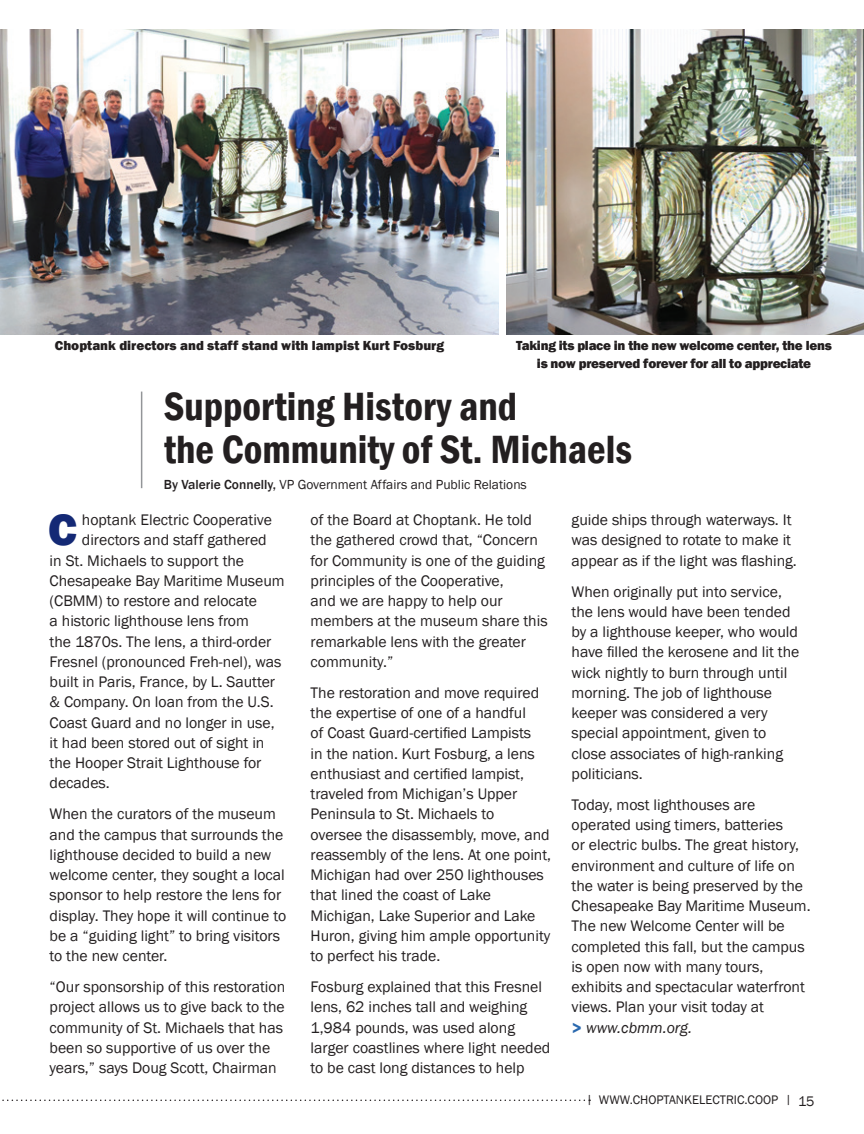
<style>
.page{position:relative;width:864px;height:1134px;background:#fff}
.page>*{position:absolute;margin:0;border:0;box-sizing:border-box;transform-origin:0 0}
.Copy{font:800 46.2px "Franklin Gothic";color:#142975}
.t1{font:600 condensed 40.5px "Franklin Gothic";color:#231f20}
.Copy-2{font:15.75px/20.2px "Franklin Gothic";color:#231f20}
.Copy-3{font:italic 15.75px "Franklin Gothic";color:#231f20}
.Copy-4{font:800 13.5px/18px "Franklin Gothic";letter-spacing:-.02em;color:#231f20;text-align:center}
.t2{font:13.5px "Franklin Gothic";color:#231f20}
.Copy-5{font:800 13.5px "Franklin Gothic";color:#231f20}
.t3{font:12.75px "Franklin Gothic";color:#231f20}
.s1{font-weight:500}
.s2{font-weight:800;font-style:normal;font-size:18px;color:#2a69af}
.s3{font-size:12px}
.s4{font-size:14.25px}
</style>
<div class="page">
<svg style="left:2px;top:1100px;width:588px;height:1px"></svg>
<hr style="left:141px;top:392px;width:1px;height:96px;background:#939598">
<img style="left:507px;top:29px;width:357px;height:306px">
<img style="left:0;top:29px;width:499px;height:306px">
<p class="Copy-5" style="left:55px;top:337px;width:391px">Choptank directors and staff stand with lampist Kurt Fosburg</p>
<p class="Copy-4" style="left:516px;top:337px;width:317px">Taking its place in the new welcome center, the lens is now preserved forever for all to appreciate</p>
<p class="t1" style="left:164px;top:379px;width:355px">Supporting History and</p>
<p class="t1" style="left:164px;top:423px;width:470px">the Community of St. Michaels</p>
<p class="t2" style="left:164px;top:476px;width:365px"><span class="s1">By Valerie Connelly,</span> VP Government Affairs and Public Relations</p>
<p class="Copy" style="left:48px;top:500px;width:30px">C</p>
<p class="Copy-2" style="left:82px;top:510px;width:192px">hoptank Electric Cooperative</p>
<p class="Copy-2" style="left:82px;top:530px;width:186px">directors and staff gathered</p>
<p class="Copy-2" style="left:50px;top:551px;width:196px">in St. Michaels to support the</p>
<p class="Copy-2" style="left:50px;top:571px;width:237px">Chesapeake Bay Maritime Museum</p>
<p class="Copy-2" style="left:50px;top:591px;width:209px">(CBMM) to restore and relocate</p>
<p class="Copy-2" style="left:50px;top:611px;width:201px">a historic lighthouse lens from</p>
<p class="Copy-2" style="left:50px;top:632px;width:223px">the 1870s. The lens, a third-order</p>
<p class="Copy-2" style="left:50px;top:652px;width:233px">Fresnel (pronounced Freh-nel), was</p>
<p class="Copy-2" style="left:50px;top:672px;width:227px">built in Paris, France, by L. Sautter</p>
<p class="Copy-2" style="left:50px;top:692px;width:225px">&amp; Company. On loan from the U.S.</p>
<p class="Copy-2" style="left:50px;top:713px;width:227px">Coast Guard and no longer in use,</p>
<p class="Copy-2" style="left:50px;top:733px;width:216px">it had been stored out of sight in</p>
<p class="Copy-2" style="left:50px;top:753px;width:213px">the Hooper Strait Lighthouse for</p>
<p class="Copy-2" style="left:50px;top:773px;width:62px">decades.</p>
<p class="Copy-2" style="left:50px;top:804px;width:238px">When the curators of the museum and the campus that surrounds the lighthouse decided to build a new welcome center, they sought a local sponsor to help restore the lens for display. They hope it will continue to be a “guiding light” to bring visitors to the new center.</p>
<p class="Copy-2" style="left:50px;top:977px;width:237px">“Our sponsorship of this restoration project allows us to give back to the community of St. Michaels that has been so supportive of us over the years,” says Doug Scott, Chairman</p>
<p class="Copy-2" style="left:311px;top:510px;width:239px">of the Board at Choptank. He told the gathered crowd that, “Concern for Community is one of the guiding principles of the Cooperative,<br>and we are happy to help our members at the museum share this remarkable lens with the greater community.”</p>
<p class="Copy-2" style="left:311px;top:683px;width:242px">The restoration and move required the expertise of one of a handful<br>of Coast Guard-certified Lampists<br>in the nation. Kurt Fosburg, a lens enthusiast and certified lampist, traveled from Michigan’s Upper<br>Peninsula to St. Michaels to<br>oversee the disassembly, move, and reassembly of the lens. At one point,<br>Michigan had over 250 lighthouses that lined the coast of Lake<br>Michigan, Lake Superior and Lake<br>Huron, giving him ample opportunity to perfect his trade.</p>
<p class="Copy-2" style="left:311px;top:977px;width:241px">Fosburg explained that this Fresnel lens, 62 inches tall and weighing 1,984 pounds, was used along larger coastlines where light needed to be cast long distances to help</p>
<p class="Copy-2" style="left:572px;top:510px;width:227px">guide ships through waterways. It was designed to rotate to make it appear as if the light was flashing.</p>
<p class="Copy-2" style="left:572px;top:582px;width:229px">When originally put into service, the lens would have been tended by a lighthouse keeper, who would have filled the kerosene and lit the wick nightly to burn through until morning. The job of lighthouse keeper was considered a very special appointment, given to close associates of high-ranking politicians.</p>
<p class="Copy-2" style="left:572px;top:795px;width:240px">Today, most lighthouses are operated using timers, batteries<br>or electric bulbs. The great history, environment and culture of life on the water is being preserved by the<br>Chesapeake Bay Maritime Museum.<br>The new Welcome Center will be completed this fall, but the campus is open now with many tours, exhibits and spectacular waterfront views. Plan your visit today at</p>
<p class="Copy-3" style="left:572px;top:1018px;width:122px"><span class="s2">&gt;</span> www.cbmm.org.</p>
<p class="t3" style="left:587px;top:1092px;width:230px"><span class="s3">|</span> WWW.CHOPTANKELECTRIC.COOP <span class="s3">|</span> <span class="s4">15</span></p>
</div>
